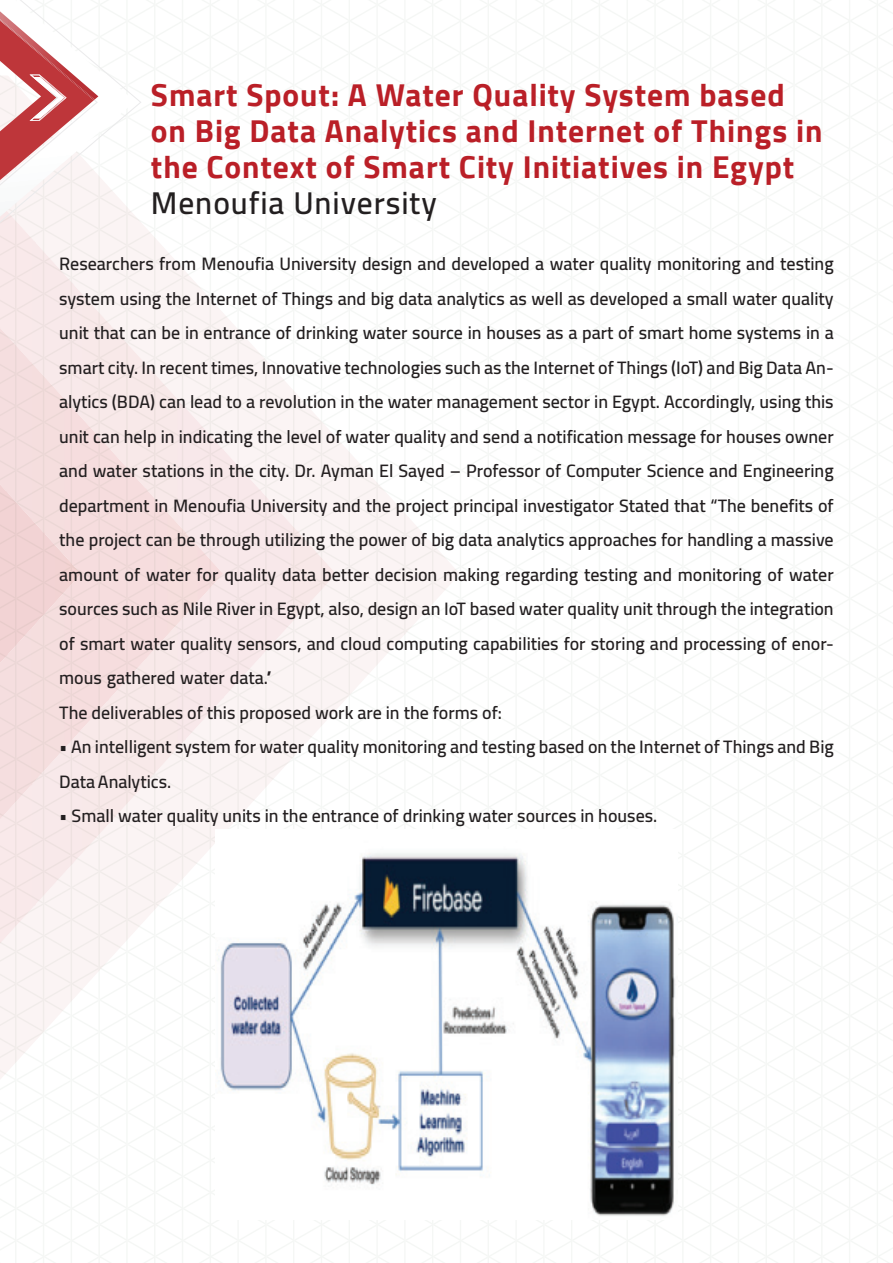
<style>
.page{position:relative;width:893px;height:1263px;background:#fff}
.page>*{position:absolute;margin:0;border:0;box-sizing:border-box;transform-origin:0 0}
.t1{font:700 31.5px/36px "Cairo";letter-spacing:.03em;color:#ba1f27}
.t2{font:600 31.5px "Cairo";letter-spacing:.03em;color:#231f20}
.t3{font:600 18px/34.5px "Cairo";color:#231f20}
</style>
<div class="page">
<svg style="left:239px;top:331px;width:220px;height:485px"></svg>
<img style="left:239px;top:448px;width:23px;height:251px">
<img style="left:260px;top:490px;width:39px;height:167px">
<img style="left:298px;top:531px;width:38px;height:85px">
<svg style="left:0;top:0;width:239px;height:1079px"></svg>
<img style="left:30px;top:75px;width:37px;height:46px">
<img style="left:32px;top:77px;width:26px;height:41px">
<img style="left:215px;top:829px;width:461px;height:387px">
<h1 class="t1" style="left:151px;top:77px;width:673px">Smart Spout: A Water Quality System based on Big Data Analytics and Internet of Things in the Context of Smart City Initiatives in Egypt</h1>
<h1 class="t2" style="left:151px;top:176px;width:287px">Menoufia University</h1>
<p class="t3" style="left:59px;top:246px;width:776px">Researchers from Menoufia University design and developed a water quality monitoring and testing system using the Internet of Things and big data analytics as well as developed a small water quality unit that can be in entrance of drinking water source in houses as a part of smart home systems in a smart city. In recent times, Innovative technologies such as the Internet of Things (IoT) and Big Data An&shy;alytics (BDA) can lead to a revolution in the water management sector in Egypt. Accordingly, using this unit can help in indicating the level of water quality and send a notification message for houses owner and water stations in the city. Dr. Ayman El Sayed – Professor of Computer Science and Engineering department in Menoufia University and the project principal investigator Stated that “The benefits of the project can be through utilizing the power of big data analytics approaches for handling a massive amount of water for quality data better decision making regarding testing and monitoring of water sources such as Nile River in Egypt, also, design an IoT based water quality unit through the integration of smart water quality sensors, and cloud computing capabilities for storing and processing of enor&shy;mous gathered water data.”<br>The deliverables of this proposed work are in the forms of:</p>
<p class="t3" style="left:59px;top:729px;width:776px">• An intelligent system for water quality monitoring and testing based on the Internet of Things and Big<br>Data Analytics.</p>
<p class="t3" style="left:59px;top:798px;width:600px">• Small water quality units in the entrance of drinking water sources in houses.</p>
</div>
